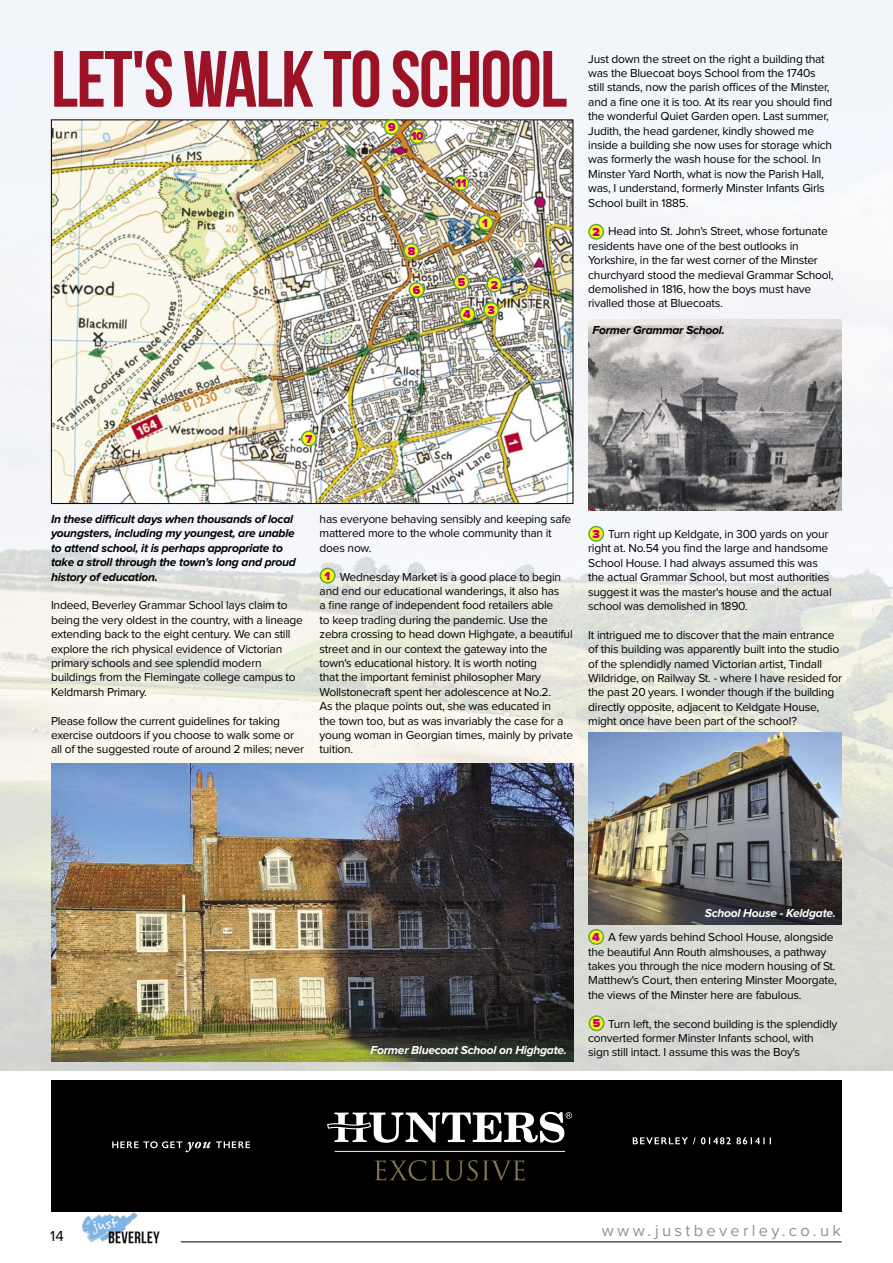
<style>
.page{position:relative;width:893px;height:1263px;background:#fff}
.page>*{position:absolute;margin:0;border:0;box-sizing:border-box;transform-origin:0 0}
.t1{font:79.5px "Bebas Neue";letter-spacing:-.02em;color:#9c1327}
.t2{font:16.5px "Proxima Nova";letter-spacing:.2em;color:#939393}
.t3{font:15px "Proxima Nova";color:#000}
.t4{font:12px/14.4px "Proxima Nova";letter-spacing:-.02em;color:#000}
.t5{font:italic 700 12px/14.4px "Proxima Nova";letter-spacing:-.02em;color:#000}
.t6{font:italic 700 12px "Proxima Nova";letter-spacing:-.02em;color:#fff}
.t7{font:900 12px/25.3px "Proxima Nova";color:#c10077}
</style>
<div class="page">
<hr style="left:181px;top:1241px;width:661px;height:1px;background:#000">
<img style="left:82px;top:1212px;width:78px;height:32px">
<img style="left:0;top:0;width:893px;height:1070px">
<div style="left:51px;top:1080px;width:791px;height:132px;background:#000"></div>
<svg style="left:375px;top:1160px;width:150px;height:21px"></svg>
<hr style="left:335px;top:1151px;width:230px;height:1px;background:#f5f5f5">
<svg style="left:327px;top:1112px;width:245px;height:31px"></svg>
<svg style="left:112px;top:1141px;width:138px;height:11px"></svg>
<svg style="left:633px;top:1137px;width:138px;height:7px"></svg>
<img style="left:53px;top:121px;width:518px;height:381px">
<div style="left:478px;top:215px;width:15px;height:15px;background:#f7f410;border-radius:50%"></div>
<div style="left:477px;top:215px;width:16px;height:16px;border:2px solid #5fa841;border-radius:50%"></div>
<div style="left:320px;top:568px;width:15px;height:15px;background:#f7f410;border-radius:50%"></div>
<div style="left:320px;top:568px;width:16px;height:16px;border:2px solid #5fa841;border-radius:50%"></div>
<div style="left:487px;top:277px;width:15px;height:15px;background:#f7f410;border-radius:50%"></div>
<div style="left:486px;top:277px;width:16px;height:15px;border:2px solid #5fa841;border-radius:50%"></div>
<div style="left:484px;top:303px;width:14px;height:14px;background:#f7f410;border-radius:50%"></div>
<div style="left:483px;top:302px;width:16px;height:16px;border:2px solid #5fa841;border-radius:50%"></div>
<div style="left:460px;top:307px;width:14px;height:14px;background:#f7f410;border-radius:50%"></div>
<div style="left:459px;top:306px;width:16px;height:16px;border:2px solid #5fa841;border-radius:50%"></div>
<div style="left:454px;top:275px;width:15px;height:14px;background:#f7f410;border-radius:50%"></div>
<div style="left:453px;top:274px;width:16px;height:16px;border:2px solid #5fa841;border-radius:50%"></div>
<img style="left:51px;top:763px;width:522px;height:298px">
<img style="left:588px;top:320px;width:254px;height:190px">
<img style="left:588px;top:733px;width:254px;height:191px">
<div style="left:589px;top:225px;width:14px;height:14px;background:#f7f410;border-radius:50%"></div>
<div style="left:588px;top:224px;width:16px;height:16px;border:2px solid #5fa841;border-radius:50%"></div>
<div style="left:589px;top:527px;width:14px;height:14px;background:#f7f410;border-radius:50%"></div>
<div style="left:588px;top:526px;width:16px;height:16px;border:2px solid #5fa841;border-radius:50%"></div>
<div style="left:589px;top:930px;width:14px;height:14px;background:#f7f410;border-radius:50%"></div>
<div style="left:588px;top:929px;width:16px;height:16px;border:2px solid #5fa841;border-radius:50%"></div>
<div style="left:589px;top:1016px;width:15px;height:14px;background:#f7f410;border-radius:50%"></div>
<div style="left:589px;top:1015px;width:15px;height:16px;border:2px solid #5fa841;border-radius:50%"></div>
<div style="left:410px;top:129px;width:14px;height:14px;background:#f7f410;border-radius:50%"></div>
<div style="left:409px;top:128px;width:16px;height:16px;border:2px solid #5fa841;border-radius:50%"></div>
<div style="left:454px;top:176px;width:15px;height:14px;background:#f7f410;border-radius:50%"></div>
<div style="left:453px;top:175px;width:16px;height:16px;border:2px solid #5fa841;border-radius:50%"></div>
<div style="left:384px;top:120px;width:15px;height:14px;background:#f7f410;border-radius:50%"></div>
<div style="left:384px;top:119px;width:16px;height:16px;border:2px solid #5fa841;border-radius:50%"></div>
<div style="left:302px;top:431px;width:14px;height:15px;background:#f7f410;border-radius:50%"></div>
<div style="left:301px;top:431px;width:16px;height:15px;border:2px solid #5fa841;border-radius:50%"></div>
<div style="left:404px;top:244px;width:15px;height:14px;background:#f7f410;border-radius:50%"></div>
<div style="left:403px;top:243px;width:16px;height:16px;border:2px solid #5fa841;border-radius:50%"></div>
<div style="left:409px;top:283px;width:15px;height:14px;background:#f7f410;border-radius:50%"></div>
<div style="left:409px;top:282px;width:15px;height:16px;border:2px solid #5fa841;border-radius:50%"></div>
<h1 class="t1" style="left:51px;top:35px;width:518px">LET'S WALK TO SCHOOL</h1>
<p class="t7" style="left:388px;top:115px;width:9px">9</p>
<p class="t7" style="left:411px;top:124px;width:14px">10</p>
<p class="t7" style="left:408px;top:239px;width:9px">8</p>
<p class="t7" style="left:413px;top:278px;width:9px">6</p>
<p class="t7" style="left:455px;top:171px;width:12px">11</p>
<p class="t7" style="left:482px;top:211px;width:7px">1</p>
<p class="t7" style="left:458px;top:270px;width:9px">5</p>
<p class="t7" style="left:463px;top:302px;width:9px">4</p>
<p class="t7" style="left:487px;top:272px;width:12px">2<br>3</p>
<p class="t4" style="left:588px;top:52px;width:246px">Just down the street on the right a building that was the Bluecoat boys School from the 1740s still stands, now the parish offices of the Minster, and a fine one it is too. At its rear you should find the wonderful Quiet Garden open. Last summer, Judith, the head gardener, kindly showed me inside a building she now uses for storage which was formerly the wash house for the school. In Minster Yard North, what is now the Parish Hall, was, I understand, formerly Minster Infants Girls School built in 1885.</p>
<p class="t4" style="left:588px;top:225px;width:247px;text-indent:20px">Head into St. John's Street, whose fortunate residents have one of the best outlooks in Yorkshire, in the far west corner of the Minster churchyard stood the medieval Grammar School, demolished in 1816, how the boys must have rivalled those at Bluecoats.</p>
<p class="t7" style="left:593px;top:220px;width:9px">2</p>
<p class="t5" style="left:593px;top:323px;width:134px">Former Grammar School.</p>
<p class="t7" style="left:305px;top:426px;width:8px">7</p>
<p class="t5" style="left:51px;top:512px;width:246px">In these difficult days when thousands of local youngsters, including my youngest, are unable to attend school, it is perhaps appropriate to take a stroll through the town's long and proud history of education.</p>
<p class="t4" style="left:51px;top:599px;width:253px">Indeed, Beverley Grammar School lays claim to being the very oldest in the country, with a lineage extending back to the eight century. We can still explore the rich physical evidence of Victorian primary schools and see splendid modern buildings from the Flemingate college campus to Keldmarsh Primary.</p>
<p class="t4" style="left:51px;top:714px;width:254px">Please follow the current guidelines for taking exercise outdoors if you choose to walk some or all of the suggested route of around 2 miles; never</p>
<p class="t4" style="left:320px;top:512px;width:253px">has everyone behaving sensibly and keeping safe mattered more to the whole community than it does now.</p>
<p class="t4" style="left:320px;top:570px;width:255px;text-indent:20px">Wednesday Market is a good place to begin and end our educational wanderings, it also has<br>a fine range of independent food retailers able<br>to keep trading during the pandemic. Use the zebra crossing to head down Highgate, a beautiful street and in our context the gateway into the town's educational history. It is worth noting<br>that the important feminist philosopher Mary Wollstonecraft spent her adolescence at No.2.<br>As the plaque points out, she was educated in<br>the town too, but as was invariably the case for a young woman in Georgian times, mainly by private tuition.</p>
<p class="t7" style="left:324px;top:563px;width:7px">1</p>
<p class="t7" style="left:593px;top:522px;width:9px">3</p>
<p class="t4" style="left:588px;top:527px;width:245px;text-indent:20px">Turn right up Keldgate, in 300 yards on your right at. No.54 you find the large and handsome School House. I had always assumed this was the actual Grammar School, but most authorities suggest it was the master's house and the actual school was demolished in 1890.</p>
<p class="t4" style="left:588px;top:628px;width:255px">It intrigued me to discover that the main entrance of this building was apparently built into the studio of the splendidly named Victorian artist, Tindall Wildridge, on Railway St. - where I have resided for the past 20 years. I wonder though if the building directly opposite, adjacent to Keldgate House, might once have been part of the school?</p>
<p class="t6" style="left:371px;top:1045px;width:198px">Former Bluecoat School on Highgate.</p>
<p class="t6" style="left:705px;top:907px;width:133px">School House - Keldgate.</p>
<p class="t7" style="left:592px;top:925px;width:9px">4</p>
<p class="t4" style="left:588px;top:930px;width:250px;text-indent:20px">A few yards behind School House, alongside the beautiful Ann Routh almshouses, a pathway takes you through the nice modern housing of St.<br>Matthew's Court, then entering Minster Moorgate, the views of the Minster here are fabulous.</p>
<p class="t4" style="left:588px;top:1017px;width:251px;text-indent:20px">Turn left, the second building is the splendidly converted former Minster Infants school, with sign still intact. I assume this was the Boy's</p>
<p class="t7" style="left:593px;top:1011px;width:9px">5</p>
<p class="t3" style="left:50px;top:1229px;width:15px">14</p>
<h2 class="t2" style="left:602px;top:1223px;width:241px">www.justbeverley.co.uk</h2>
</div>
